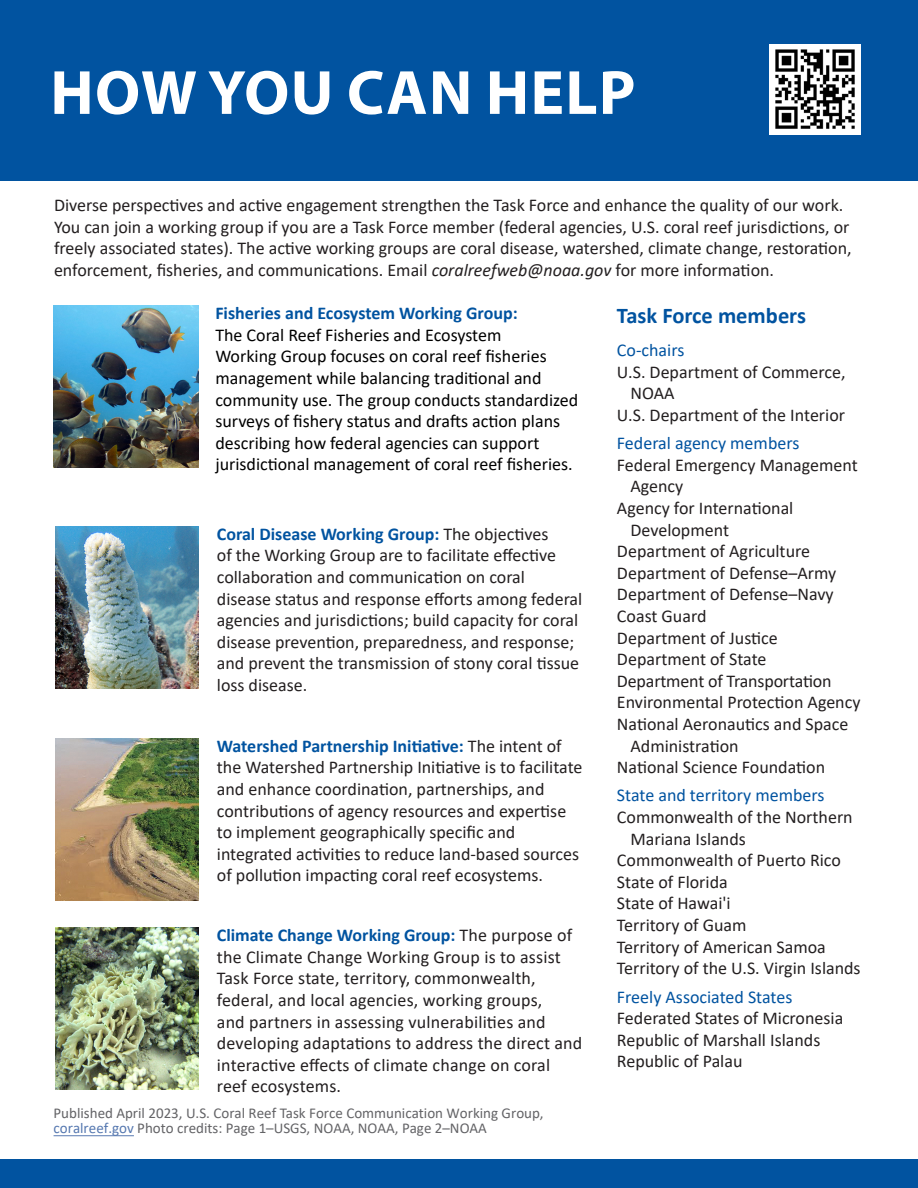
<style>
.page{position:relative;width:918px;height:1188px;background:#fff}
.page>*{position:absolute;margin:0;border:0;box-sizing:border-box;transform-origin:0 0}
.t1{font:700 63px "Myriad Pro";letter-spacing:.02em;color:#fff}
.t2{font:700 22.5px "Calibri";color:#0153a0}
.t3{font:18px/21.6px "Calibri";color:#231f20}
.t4{font:18px/21.6px "Calibri";color:#000}
.t5{font:18px "Calibri";color:#0153a0}
.t6{font:700 18px "Calibri";color:#0153a0}
.t7{font:15px/15px "Calibri";color:#636366}
.s1{font-style:italic}
.s2{font-weight:700;color:#0153a0}
.s3{color:#5678b0}
</style>
<div class="page">
<div style="left:0;top:0;width:918px;height:181px;background:#0153a0"></div>
<img style="left:770px;top:45px;width:91px;height:89px">
<img style="left:55px;top:526px;width:143px;height:162px">
<img style="left:55px;top:738px;width:143px;height:163px">
<img style="left:55px;top:928px;width:143px;height:162px">
<div style="left:0;top:1159px;width:918px;height:29px;background:#0153a0"></div>
<img style="left:53px;top:305px;width:145px;height:163px">
<hr style="left:54px;top:1135px;width:80px;height:1px;background:#5678b0">
<p class="t1" style="left:50px;top:52px;width:587px">HOW YOU CAN HELP</p>
<p class="t3" style="left:54px;top:194px;width:799px">Diverse perspectives and active engagement strengthen the Task Force and enhance the quality of our work.<br>You can join a working group if you are a Task Force member (federal agencies, U.S. coral reef jurisdictions, or freely associated states). The active working groups are coral disease, watershed, climate change, restoration, enforcement, fisheries, and communications. Email <span class="s1">coralreefweb@noaa.gov</span> for more information.</p>
<p class="t6" style="left:215px;top:301px;width:304px">Fisheries and Ecosystem Working Group:</p>
<p class="t2" style="left:617px;top:299px;width:191px">Task Force members</p>
<p class="t4" style="left:215px;top:324px;width:364px">The Coral Reef Fisheries and Ecosystem<br>Working Group focuses on coral reef fisheries management while balancing traditional and community use. The group conducts standardized surveys of fishery status and drafts action plans describing how federal agencies can support jurisdictional management of coral reef fisheries.</p>
<p class="t5" style="left:617px;top:338px;width:69px">Co-chairs</p>
<p class="t3" style="left:630px;top:360px;width:217px;text-indent:-14px">U.S. Department of Commerce,<br>NOAA</p>
<p class="t3" style="left:617px;top:404px;width:230px">U.S. Department of the Interior</p>
<p class="t5" style="left:617px;top:431px;width:184px">Federal agency members</p>
<p class="t3" style="left:630px;top:453px;width:229px;text-indent:-14px">Federal Emergency Management<br>Agency</p>
<p class="t3" style="left:630px;top:497px;width:164px;text-indent:-14px">Agency for International<br>Development</p>
<p class="t3" style="left:617px;top:540px;width:195px">Department of Agriculture</p>
<p class="t3" style="left:617px;top:561px;width:221px">Department of Defense–Army</p>
<p class="t3" style="left:617px;top:583px;width:218px">Department of Defense–Navy</p>
<p class="t3" style="left:617px;top:605px;width:91px">Coast Guard</p>
<p class="t3" style="left:617px;top:626px;width:162px">Department of Justice</p>
<p class="t3" style="left:617px;top:648px;width:151px">Department of State</p>
<p class="t3" style="left:617px;top:669px;width:216px">Department of Transportation</p>
<p class="t3" style="left:617px;top:691px;width:245px">Environmental Protection Agency</p>
<p class="t3" style="left:630px;top:713px;width:219px;text-indent:-14px">National Aeronautics and Space<br>Administration</p>
<p class="t3" style="left:617px;top:756px;width:210px">National Science Foundation</p>
<p class="t5" style="left:617px;top:783px;width:209px">State and territory members</p>
<p class="t3" style="left:630px;top:806px;width:224px;text-indent:-14px">Commonwealth of the Northern<br>Mariana Islands</p>
<p class="t3" style="left:617px;top:849px;width:225px">Commonwealth of Puerto Rico</p>
<p class="t3" style="left:617px;top:871px;width:112px">State of Florida</p>
<p class="t3" style="left:617px;top:892px;width:115px">State of Hawai'i</p>
<p class="t3" style="left:617px;top:914px;width:131px">Territory of Guam</p>
<p class="t3" style="left:617px;top:935px;width:210px">Territory of American Samoa</p>
<p class="t3" style="left:617px;top:957px;width:245px">Territory of the U.S. Virgin Islands</p>
<p class="t5" style="left:617px;top:984px;width:177px">Freely Associated States</p>
<p class="t3" style="left:617px;top:1007px;width:228px">Federated States of Micronesia</p>
<p class="t3" style="left:617px;top:1029px;width:205px">Republic of Marshall Islands</p>
<p class="t3" style="left:617px;top:1050px;width:127px">Republic of Palau</p>
<p class="t3" style="left:217px;top:522px;width:367px"><span class="s2">Coral Disease Working Group:</span> The objectives<br>of the Working Group are to facilitate effective collaboration and communication on coral disease status and response efforts among federal agencies and jurisdictions; build capacity for coral disease prevention, preparedness, and response; and prevent the transmission of stony coral tissue loss disease.</p>
<p class="t3" style="left:217px;top:735px;width:367px"><span class="s2">Watershed Partnership Initiative:</span> The intent of the Watershed Partnership Initiative is to facilitate and enhance coordination, partnerships, and contributions of agency resources and expertise to implement geographically specific and integrated activities to reduce land-based sources of pollution impacting coral reef ecosystems.</p>
<p class="t3" style="left:217px;top:924px;width:367px"><span class="s2">Climate Change Working Group:</span> The purpose of the Climate Change Working Group is to assist Task Force state, territory, commonwealth, federal, and local agencies, working groups,<br>and partners in assessing vulnerabilities and developing adaptations to address the direct and interactive effects of climate change on coral reef ecosystems.</p>
<p class="t7" style="left:54px;top:1105px;width:492px">Published April 2023, U.S. Coral Reef Task Force Communication Working Group, <span class="s3">coralreef.gov</span> Photo credits: Page 1–USGS, NOAA, NOAA, Page 2–NOAA</p>
</div>
